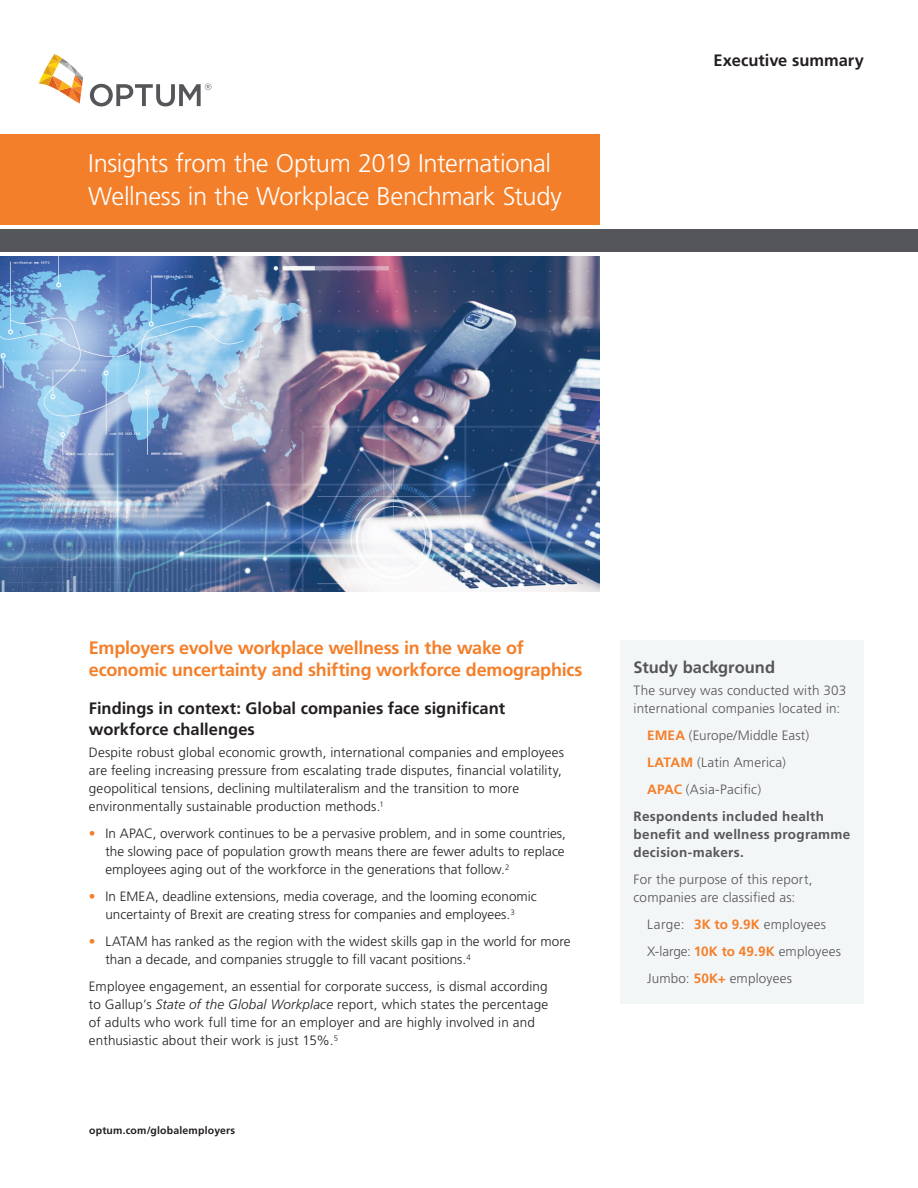
<style>
.page{position:relative;width:918px;height:1188px;background:#fff}
.page>*{position:absolute;margin:0;border:0;box-sizing:border-box;transform-origin:0 0}
.t1{font:300 25.5px/33px "Frutiger LT Pro";letter-spacing:-.015em;color:#fff}
.t2{font:700 18px/22.5px "Frutiger LT Pro";letter-spacing:-.015em;color:#f47f2a}
.t3{font:700 16.5px/21px "Frutiger LT Pro";color:#231f20}
.t4{font:700 16.5px "Frutiger LT Pro";color:#555659}
.Body_copy{font:300 13.5px/18px "Frutiger LT Pro";letter-spacing:.01em;color:#231f20}
.Bullet_point{font:300 13.5px/18px "Frutiger LT Pro";letter-spacing:.005em;color:#231f20;text-align:justify}
.Body_copy-2{font:300 13.5px/18px "Frutiger LT Pro";letter-spacing:.015em;color:#555659}
.Body_copy-3{font:700 13.5px/18px "Frutiger LT Pro";letter-spacing:.02em;color:#555659}
.Body_copy-4{font:700 10.5px "Frutiger LT Pro";letter-spacing:.02em;color:#231f20}
.s1{color:#f47f2a}
.s2{font-style:italic}
.s3{font-weight:700;color:#f47f2a}
</style>
<div class="page">
<div style="left:0;top:134px;width:599px;height:91px;background:#f47f2a"></div>
<div style="left:0;top:229px;width:918px;height:22px;background:#555659"></div>
<svg style="left:38px;top:54px;width:45px;height:50px"></svg>
<svg style="left:90px;top:83px;width:121px;height:23px"></svg>
<img style="left:0;top:256px;width:599px;height:335px">
<div style="left:620px;top:640px;width:244px;height:364px;background:#f3f6f7"></div>
<p class="t1" style="left:88px;top:147px;width:475px">Insights from the Optum 2019 International<br>Wellness in the Workplace Benchmark Study</p>
<p class="t3" style="left:714px;top:50px;width:152px">Executive summary</p>
<p class="t2" style="left:89px;top:636px;width:495px">Employers evolve workplace wellness in the wake of economic uncertainty and shifting workforce demographics</p>
<p class="t3" style="left:89px;top:698px;width:418px">Findings in context: Global companies face significant workforce challenges</p>
<p class="Body_copy" style="left:89px;top:744px;width:477px">Despite robust global economic growth, international companies and employees are feeling increasing pressure from escalating trade disputes, financial volatility, geopolitical tensions, declining multilateralism and the transition to more environmentally sustainable production methods.<sup>1</sup></p>
<p class="Bullet_point" style="left:105px;top:825px;width:462px;text-indent:-16px"><span class="s1">•</span> In APAC, overwork continues to be a pervasive problem, and in some countries, the slowing pace of population growth means there are fewer adults to replace employees aging out of the workforce in the generations that follow.<sup>2</sup></p>
<p class="Bullet_point" style="left:89px;top:888px;width:450px;text-align:center"><span class="s1">•</span> In EMEA, deadline extensions, media coverage, and the looming economic uncertainty of Brexit are creating stress for companies and employees.<sup>3</sup></p>
<p class="Bullet_point" style="left:105px;top:933px;width:467px;text-indent:-16px"><span class="s1">•</span> LATAM has ranked as the region with the widest skills gap in the world for more than a decade, and companies struggle to fill vacant positions.<sup>4</sup></p>
<p class="Body_copy" style="left:89px;top:978px;width:461px">Employee engagement, an essential for corporate success, is dismal according to Gallup’s <span class="s2">State of the Global Workplace</span> report, which states the percentage of adults who work full time for an employer and are highly involved in and enthusiastic about their work is just 15%.<sup>5</sup></p>
<p class="Body_copy-4" style="left:89px;top:1124px;width:148px">optum.com/globalemployers</p>
<p class="t4" style="left:634px;top:657px;width:143px">Study background</p>
<p class="Body_copy-2" style="left:634px;top:682px;width:214px">The survey was conducted with 303 international companies located in:</p>
<p class="Body_copy-2" style="left:647px;top:727px;width:163px"><span class="s3">EMEA</span> (Europe/Middle East)</p>
<p class="Body_copy-2" style="left:647px;top:754px;width:140px"><span class="s3">LATAM</span> (Latin America)</p>
<p class="Body_copy-2" style="left:647px;top:781px;width:116px"><span class="s3">APAC</span> (Asia-Pacific)</p>
<p class="Body_copy-3" style="left:634px;top:808px;width:218px">Respondents included health benefit and wellness programme decision-makers.</p>
<p class="Body_copy-2" style="left:634px;top:871px;width:180px">For the purpose of this report, companies are classified as:</p>
<p class="Body_copy-2" style="left:647px;top:916px;width:181px">Large: <span class="s3">3K to 9.9K</span> employees</p>
<p class="Body_copy-2" style="left:647px;top:943px;width:195px">X-large: <span class="s3">10K to 49.9K</span> employees</p>
<p class="Body_copy-2" style="left:647px;top:970px;width:146px">Jumbo: <span class="s3">50K+</span> employees</p>
</div>
